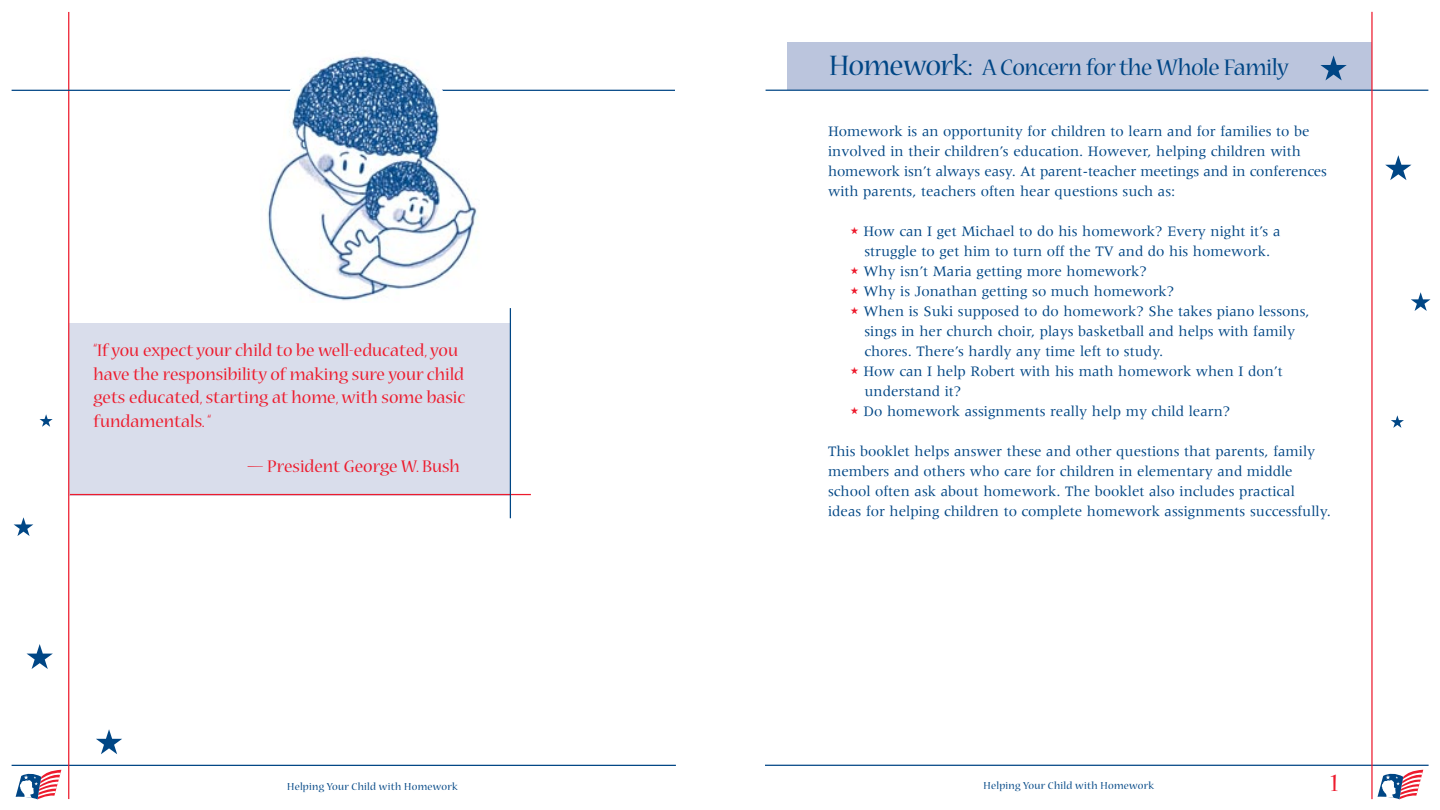
<style>
.page{position:relative;width:1440px;height:810px;background:#fff}
.page>*{position:absolute;margin:0;border:0;box-sizing:border-box;transform-origin:0 0}
.t1{font:27.5px "Nueva";color:#ed1b2d}
.t2{font:25px "Nueva";letter-spacing:-.02em;color:#004685}
.t3{font:18.75px/23.8px "Nueva";color:#ed1b2d}
.t4{font:15px/20px "Meridien";color:#004685}
.t5{font:11.25px "Nueva";letter-spacing:.025em;color:#004685}
.s1{font-size:31.25px}
.s2{color:#ed1b2d}
</style>
<div class="page">
<div style="left:69px;top:323px;width:442px;height:173px;background:#d9ddeb"></div>
<hr style="left:70px;top:494px;width:461px;height:1px;background:#ed1b2d">
<hr style="left:510px;top:308px;width:1px;height:210px;background:#004685">
<div style="left:788px;top:43px;width:584px;height:47px;background:#bbc5dd"></div>
<hr style="left:765px;top:765px;width:664px;height:1px;background:#004685">
<hr style="left:766px;top:90px;width:662px;height:1px;background:#004685">
<svg style="left:1385px;top:155px;width:26px;height:25px"></svg>
<svg style="left:1320px;top:55px;width:27px;height:25px"></svg>
<svg style="left:1411px;top:292px;width:20px;height:19px"></svg>
<svg style="left:1391px;top:415px;width:13px;height:13px"></svg>
<hr style="left:1371px;top:12px;width:2px;height:787px;background:#ed1b2d">
<svg style="left:1378px;top:770px;width:45px;height:29px"></svg>
<hr style="left:12px;top:765px;width:664px;height:1px;background:#004685">
<hr style="left:68px;top:12px;width:1px;height:787px;background:#ed1b2d">
<hr style="left:12px;top:90px;width:663px;height:1px;background:#004685">
<svg style="left:27px;top:644px;width:26px;height:25px"></svg>
<svg style="left:96px;top:729px;width:26px;height:25px"></svg>
<svg style="left:14px;top:517px;width:19px;height:19px"></svg>
<svg style="left:40px;top:414px;width:13px;height:13px"></svg>
<img style="left:260px;top:56px;width:225px;height:245px">
<svg style="left:16px;top:770px;width:45px;height:29px"></svg>
<p class="t3" style="left:94px;top:339px;width:373px">“If you expect your child to be well-educated, you have the responsibility of making sure your child gets educated, starting at home, with some basic fundamentals. “</p>
<p class="t3" style="left:247px;top:456px;width:214px">— President George W. Bush</p>
<h2 class="t2" style="left:829px;top:58px;width:461px"><span class="s1">Homework:</span> A Concern for the Whole Family</h2>
<p class="t4" style="left:828px;top:122px;width:500px">Homework is an opportunity for children to learn and for families to be involved in their children’s education. However, helping children with homework isn’t always easy. At parent-teacher meetings and in conferences with parents, teachers often hear questions such as:</p>
<p class="t4" style="left:851px;top:222px;width:431px;text-align:center"><span class="s2">★</span> How can I get Michael to do his homework? Every night it’s a struggle to get him to turn off the TV and do his homework.</p>
<p class="t4" style="left:851px;top:262px;width:298px"><span class="s2">★</span> Why isn’t Maria getting more homework?</p>
<p class="t4" style="left:851px;top:282px;width:325px"><span class="s2">★</span> Why is Jonathan getting so much homework?</p>
<p class="t4" style="left:864px;top:302px;width:447px;text-indent:-14px"><span class="s2">★</span> When is Suki supposed to do homework? She takes piano lessons, sings in her church choir, plays basketball and helps with family chores. There’s hardly any time left to study.</p>
<p class="t4" style="left:864px;top:362px;width:420px;text-indent:-14px"><span class="s2">★</span> How can I help Robert with his math homework when I don’t understand it?</p>
<p class="t4" style="left:851px;top:402px;width:381px"><span class="s2">★</span> Do homework assignments really help my child learn?</p>
<p class="t4" style="left:828px;top:442px;width:504px">This booklet helps answer these and other questions that parents, family members and others who care for children in elementary and middle school often ask about homework. The booklet also includes practical ideas for helping children to complete homework assignments successfully.</p>
<p class="t5" style="left:287px;top:782px;width:172px">Helping Your Child with Homework</p>
<h1 class="t1" style="left:1331px;top:772px;width:9px">1</h1>
<p class="t5" style="left:984px;top:782px;width:172px">Helping Your Child with Homework</p>
</div>
